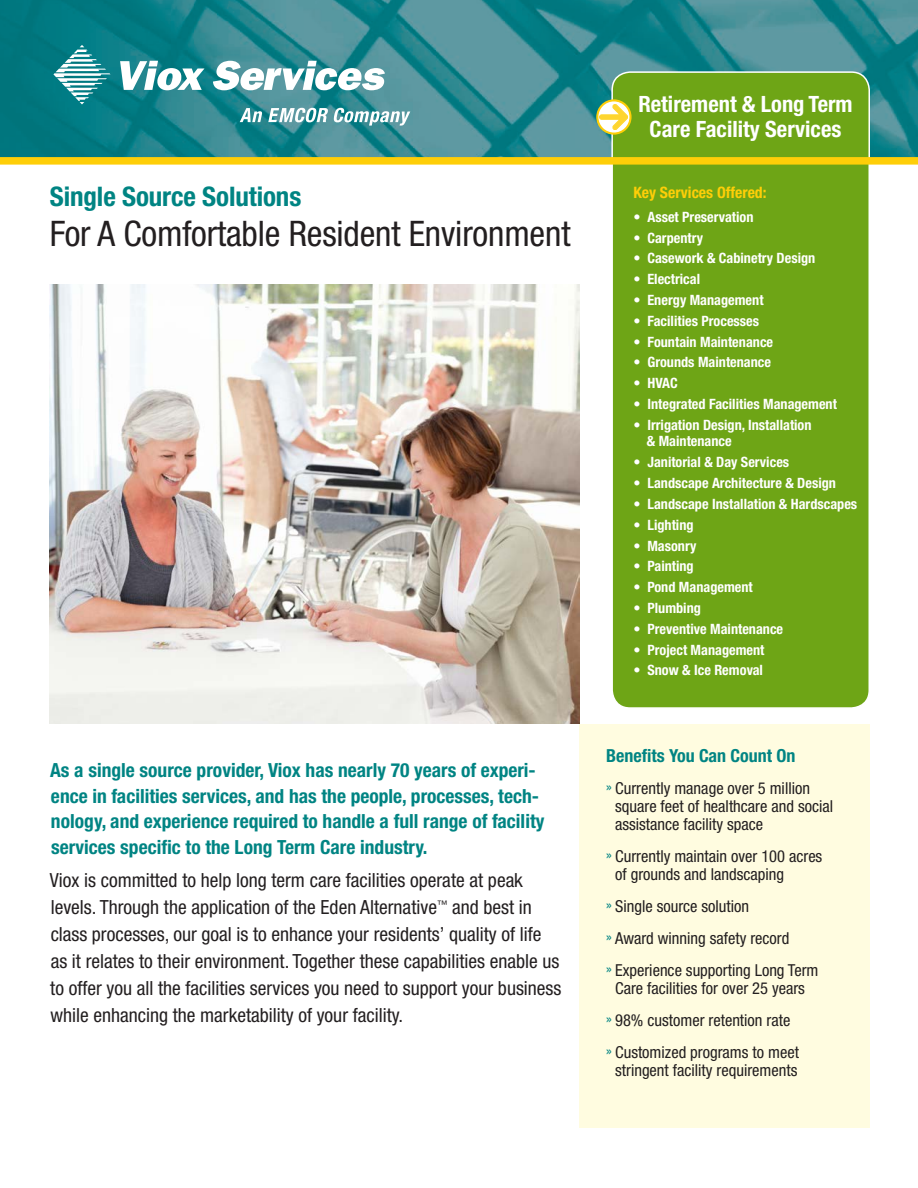
<style>
.page{position:relative;width:918px;height:1188px;background:#fff}
.page>*{position:absolute;margin:0;border:0;box-sizing:border-box;transform-origin:0 0}
.t1{font:condensed 35.25px "Helvetica Neue";letter-spacing:-.005em;color:#231f20}
.t2{font:700 condensed 27px "Helvetica Neue";letter-spacing:-.005em;color:#008483}
.t3{font:700 condensed 22.5px/25.5px "Helvetica Neue";color:#fff;text-align:center}
.t4{font:condensed 19.5px/27px "Helvetica Neue";color:#231f20}
.t5{font:700 condensed 19.5px/25.5px "Helvetica Neue";color:#008483}
.t6{font:700 condensed 18px "Helvetica Neue";color:#008483}
.t7{font:condensed 16.5px/32.1px "Helvetica Neue";color:#231f20}
.t8{font:700 condensed 15.75px "Helvetica Neue";color:#fece08}
.t9{font:700 condensed 14.25px/16.5px "Helvetica Neue";color:#fff}
.s1{font-size:15px;color:#008483}
</style>
<div class="page">
<img style="left:0;top:0;width:918px;height:157px">
<svg style="left:53px;top:45px;width:58px;height:59px;background:#429ca3"></svg>
<svg style="left:240px;top:108px;width:22px;height:14px"></svg>
<svg style="left:268px;top:108px;width:142px;height:18px"></svg>
<svg style="left:120px;top:61px;width:85px;height:29px"></svg>
<svg style="left:213px;top:61px;width:172px;height:29px"></svg>
<div style="left:612px;top:72px;width:257px;height:636px;background:#6ea516;border-radius:18px"></div>
<div style="left:611px;top:71px;width:259px;height:638px;border:2px solid #fff;border-radius:18px"></div>
<svg style="left:597px;top:100px;width:34px;height:34px"></svg>
<div style="left:596px;top:99px;width:36px;height:36px;border:2px solid #fece08;border-radius:50%"></div>
<svg style="left:599px;top:104px;width:29px;height:26px"></svg>
<div style="left:0;top:157px;width:918px;height:8px;background:#fece08"></div>
<div style="left:579px;top:724px;width:291px;height:404px;background:#fffce0"></div>
<img style="left:50px;top:285px;width:529px;height:439px">
<h2 class="t2" style="left:50px;top:180px;width:253px">Single Source Solutions</h2>
<h1 class="t1" style="left:50px;top:213px;width:522px">For A Comfortable Resident Environment</h1>
<p class="t5" style="left:50px;top:757px;width:496px">As a single source provider, Viox has nearly 70 years of experi&shy;ence in facilities services, and has the people, processes, tech&shy;nology, and experience required to handle a full range of facility services specific to the Long Term Care industry.</p>
<p class="t4" style="left:50px;top:867px;width:513px">Viox is committed to help long term care facilities operate at peak levels. Through the application of the Eden Alternative<sup>™</sup> and best in class processes, our goal is to enhance your residents’ quality of life as it relates to their environment. Together these capabilities enable us to offer you all the facilities services you need to support your business while enhancing the marketability of your facility.</p>
<h3 class="t3" style="left:638px;top:91px;width:216px">Retirement &amp; Long Term<br>Care Facility Services</h3>
<p class="t8" style="left:633px;top:183px;width:135px">Key Services Offered:</p>
<p class="t9" style="left:633px;top:208px;width:122px">• Asset Preservation</p>
<p class="t9" style="left:633px;top:229px;width:71px">• Carpentry</p>
<p class="t9" style="left:633px;top:250px;width:183px">• Casework &amp; Cabinetry Design</p>
<p class="t9" style="left:633px;top:271px;width:68px">• Electrical</p>
<p class="t9" style="left:633px;top:291px;width:132px">• Energy Management</p>
<p class="t9" style="left:633px;top:312px;width:127px">• Facilities Processes</p>
<p class="t9" style="left:633px;top:333px;width:141px">• Fountain Maintenance</p>
<p class="t9" style="left:633px;top:354px;width:139px">• Grounds Maintenance</p>
<p class="t9" style="left:633px;top:375px;width:46px">• HVAC</p>
<p class="t9" style="left:633px;top:396px;width:205px">• Integrated Facilities Management</p>
<p class="t9" style="left:647px;top:416px;width:166px;text-indent:-13px">• Irrigation Design, Installation &amp; Maintenance</p>
<p class="t9" style="left:633px;top:454px;width:157px">• Janitorial &amp; Day Services</p>
<p class="t9" style="left:633px;top:475px;width:204px">• Landscape Architecture &amp; Design</p>
<p class="t9" style="left:633px;top:495px;width:225px">• Landscape Installation &amp; Hardscapes</p>
<p class="t9" style="left:633px;top:516px;width:62px">• Lighting</p>
<p class="t9" style="left:633px;top:537px;width:65px">• Masonry</p>
<p class="t9" style="left:633px;top:558px;width:62px">• Painting</p>
<p class="t9" style="left:633px;top:579px;width:121px">• Pond Management</p>
<p class="t9" style="left:633px;top:599px;width:69px">• Plumbing</p>
<p class="t9" style="left:633px;top:620px;width:151px">• Preventive Maintenance</p>
<p class="t9" style="left:633px;top:641px;width:133px">• Project Management</p>
<p class="t9" style="left:633px;top:662px;width:131px">• Snow &amp; Ice Removal</p>
<p class="t6" style="left:606px;top:745px;width:191px">Benefits You Can Count On</p>
<p class="t7" style="left:615px;top:779px;width:219px;line-height:18px;text-indent:-9px"><span class="s1">»</span> Currently manage over 5 million square feet of healthcare and social assistance facility space</p>
<p class="t7" style="left:615px;top:847px;width:209px;line-height:18px;text-indent:-9px"><span class="s1">»</span> Currently maintain over 100 acres of grounds and landscaping</p>
<p class="t7" style="left:606px;top:890px;width:214px"><span class="s1">»</span> Single source solution<br><span class="s1">»</span> Award winning safety record<br><span class="s1">»</span> Experience supporting Long Term</p>
<p class="t7" style="left:606px;top:972px;width:200px;text-indent:9px">Care facilities for over 25 years <span class="s1">»</span> 98% customer retention rate<br><span class="s1">»</span> Customized programs to meet</p>
<p class="t7" style="left:615px;top:1054px;width:184px">stringent facility requirements</p>
</div>
